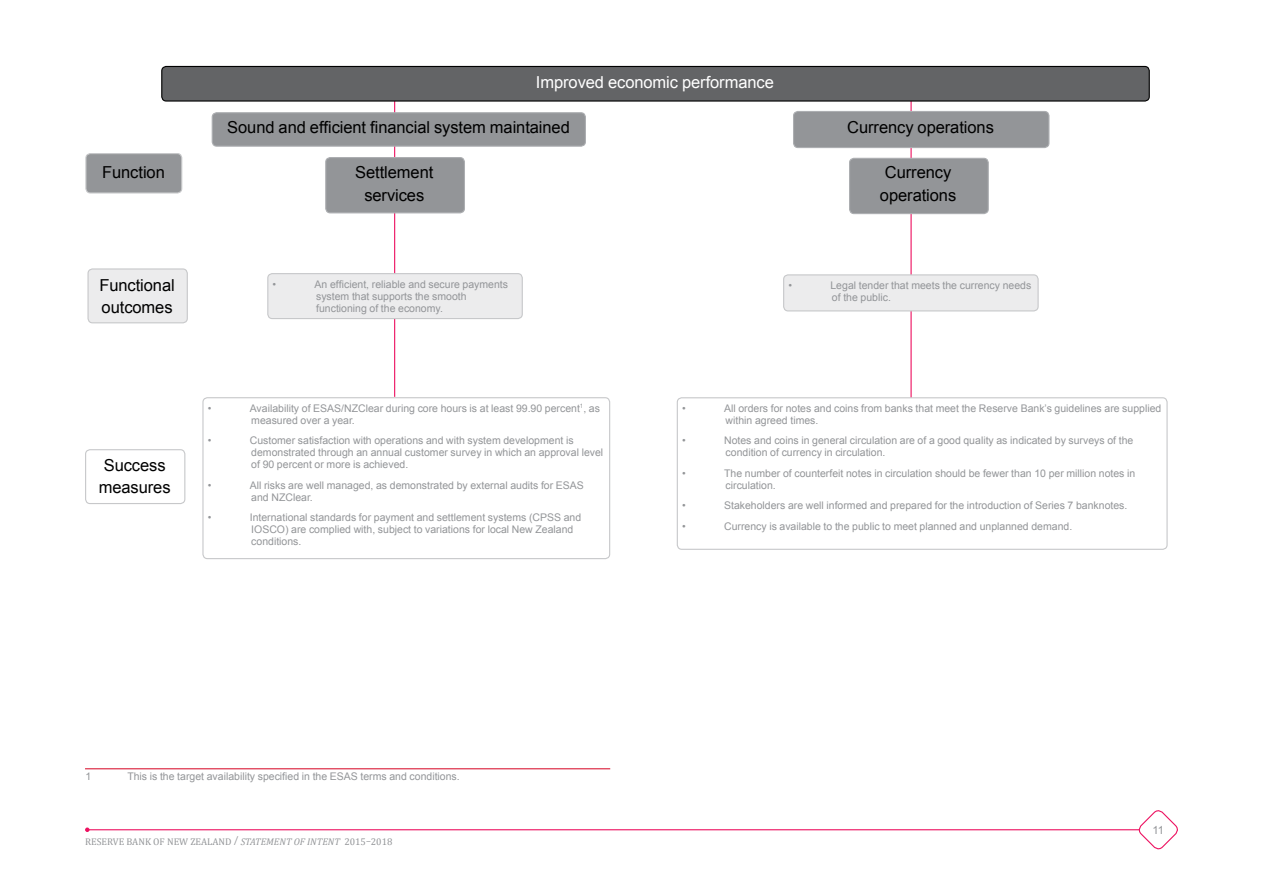
<style>
.page{position:relative;width:1263px;height:893px;background:#fff}
.page>*{position:absolute;margin:0;border:0;box-sizing:border-box;transform-origin:0 0}
.t1{font:16.5px/22.5px "Arial";letter-spacing:-.005em;color:#000;text-align:center}
.t2{font:16.5px "Arial";letter-spacing:-.005em;color:#fff}
.t3{font:11.25px "Arial";color:#939598}
.t4{font:10.5px/12px "Arial";color:#939598}
.t5{font:9.75px "Cambria";color:#939598}
.s1{font-style:italic}
</style>
<div class="page">
<hr style="left:87px;top:829px;width:1091px;height:1px;background:#ed1261">
<svg style="left:85px;top:827px;width:5px;height:5px"></svg>
<svg style="left:1137px;top:810px;width:41px;height:40px"></svg>
<hr style="left:394px;top:95px;width:1px;height:302px;background:#ed1261">
<hr style="left:910px;top:86px;width:2px;height:329px;background:#ed1261">
<div style="left:162px;top:66px;width:987px;height:35px;background:#636466;border-radius:4px"></div>
<div style="left:161px;top:66px;width:989px;height:36px;border:1px solid #000;border-radius:4px"></div>
<div style="left:326px;top:158px;width:138px;height:55px;background:#939598;border-radius:4px"></div>
<div style="left:325px;top:157px;width:140px;height:56px;border:1px solid #acaeb1;border-radius:4px"></div>
<div style="left:849px;top:158px;width:139px;height:56px;background:#939598;border-radius:4px"></div>
<div style="left:849px;top:158px;width:140px;height:56px;border:1px solid #acaeb1;border-radius:4px"></div>
<div style="left:784px;top:275px;width:254px;height:36px;background:#ececed;border-radius:4px"></div>
<div style="left:783px;top:274px;width:256px;height:37px;border:1px solid #c7c8ca;border-radius:4px"></div>
<div style="left:677px;top:397px;width:490px;height:153px;border:1px solid #c7c8ca;border-radius:4px"></div>
<div style="left:212px;top:113px;width:373px;height:33px;background:#939598;border-radius:4px"></div>
<div style="left:212px;top:112px;width:374px;height:35px;border:1px solid #acaeb1;border-radius:4px"></div>
<div style="left:793px;top:111px;width:256px;height:37px;background:#939598;border-radius:4px"></div>
<div style="left:793px;top:111px;width:256px;height:37px;border:1px solid #acaeb1;border-radius:4px"></div>
<div style="left:268px;top:274px;width:254px;height:45px;background:#ececed;border-radius:4px"></div>
<div style="left:267px;top:273px;width:256px;height:46px;border:1px solid #c7c8ca;border-radius:4px"></div>
<div style="left:202px;top:397px;width:408px;height:162px;border:1px solid #c7c8ca;border-radius:4px"></div>
<div style="left:86px;top:154px;width:96px;height:39px;background:#939598;border-radius:4px"></div>
<div style="left:85px;top:153px;width:97px;height:41px;border:1px solid #c7c8ca;border-radius:4px"></div>
<div style="left:88px;top:269px;width:99px;height:54px;background:#ececed;border-radius:4px"></div>
<div style="left:87px;top:268px;width:101px;height:55px;border:1px solid #c7c8ca;border-radius:4px"></div>
<div style="left:85px;top:449px;width:100px;height:55px;border:1px solid #c7c8ca;border-radius:4px"></div>
<hr style="left:85px;top:768px;width:525px;height:1px;background:#da1e39">
<h1 class="t2" style="left:536px;top:72px;width:239px">Improved economic performance</h1>
<h1 class="t1" style="left:102px;top:162px;width:64px">Function</h1>
<h1 class="t1" style="left:99px;top:274px;width:77px;text-align:left">Functional outcomes</h1>
<h1 class="t1" style="left:227px;top:117px;width:344px">Sound and efficient financial system maintained</h1>
<h1 class="t1" style="left:847px;top:117px;width:148px">Currency operations</h1>
<h1 class="t1" style="left:355px;top:162px;width:80px">Settlement services</h1>
<h1 class="t1" style="left:880px;top:162px;width:78px">Currency operations</h1>
<p class="t4" style="left:273px;top:278px;width:5px">•</p>
<p class="t4" style="left:315px;top:278px;width:195px">An efficient, reliable and secure payments system that supports the smooth functioning of the economy.</p>
<p class="t4" style="left:788px;top:279px;width:5px">•</p>
<p class="t4" style="left:830px;top:279px;width:202px">Legal tender that meets the currency needs of the public.</p>
<h1 class="t1" style="left:99px;top:454px;width:73px">Success measures</h1>
<p class="t4" style="left:208px;top:402px;width:5px">•</p>
<p class="t4" style="left:250px;top:402px;width:352px">Availability of ESAS/NZClear during core hours is at least 99.90 percent<sup>1</sup>, as measured over a year.</p>
<p class="t4" style="left:208px;top:435px;width:5px">•</p>
<p class="t4" style="left:250px;top:435px;width:355px">Customer satisfaction with operations and with system development is demonstrated through an annual customer survey in which an approval level of 90 percent or more is achieved.</p>
<p class="t4" style="left:208px;top:479px;width:5px">•</p>
<p class="t4" style="left:250px;top:479px;width:336px">All risks are well managed, as demonstrated by external audits for ESAS and NZClear.</p>
<p class="t4" style="left:208px;top:512px;width:5px">•</p>
<p class="t4" style="left:250px;top:512px;width:333px">International standards for payment and settlement systems (CPSS and<br>IOSCO) are complied with, subject to variations for local New Zealand conditions.</p>
<p class="t4" style="left:682px;top:402px;width:5px">•</p>
<p class="t4" style="left:724px;top:402px;width:439px">All orders for notes and coins from banks that meet the Reserve Bank’s guidelines are supplied within agreed times.</p>
<p class="t4" style="left:682px;top:435px;width:5px">•</p>
<p class="t4" style="left:724px;top:435px;width:411px">Notes and coins in general circulation are of a good quality as indicated by surveys of the condition of currency in circulation.</p>
<p class="t4" style="left:682px;top:467px;width:5px">•</p>
<p class="t4" style="left:724px;top:467px;width:413px">The number of counterfeit notes in circulation should be fewer than 10 per million notes in circulation.</p>
<p class="t4" style="left:682px;top:500px;width:5px">•</p>
<p class="t4" style="left:724px;top:500px;width:405px">Stakeholders are well informed and prepared for the introduction of Series 7 banknotes.</p>
<p class="t4" style="left:682px;top:520px;width:5px">•</p>
<p class="t4" style="left:724px;top:520px;width:350px">Currency is available to the public to meet planned and unplanned demand.</p>
<p class="t4" style="left:85px;top:770px;width:7px">1</p>
<p class="t4" style="left:127px;top:770px;width:334px">This is the target availability specified in the ESAS terms and conditions.</p>
<p class="t5" style="left:85px;top:836px;width:309px">RESERVE BANK OF NEW ZEALAND / <span class="s1">STATEMENT OF INTENT</span> 2015–2018</p>
<p class="t3" style="left:1152px;top:822px;width:13px">11</p>
</div>
